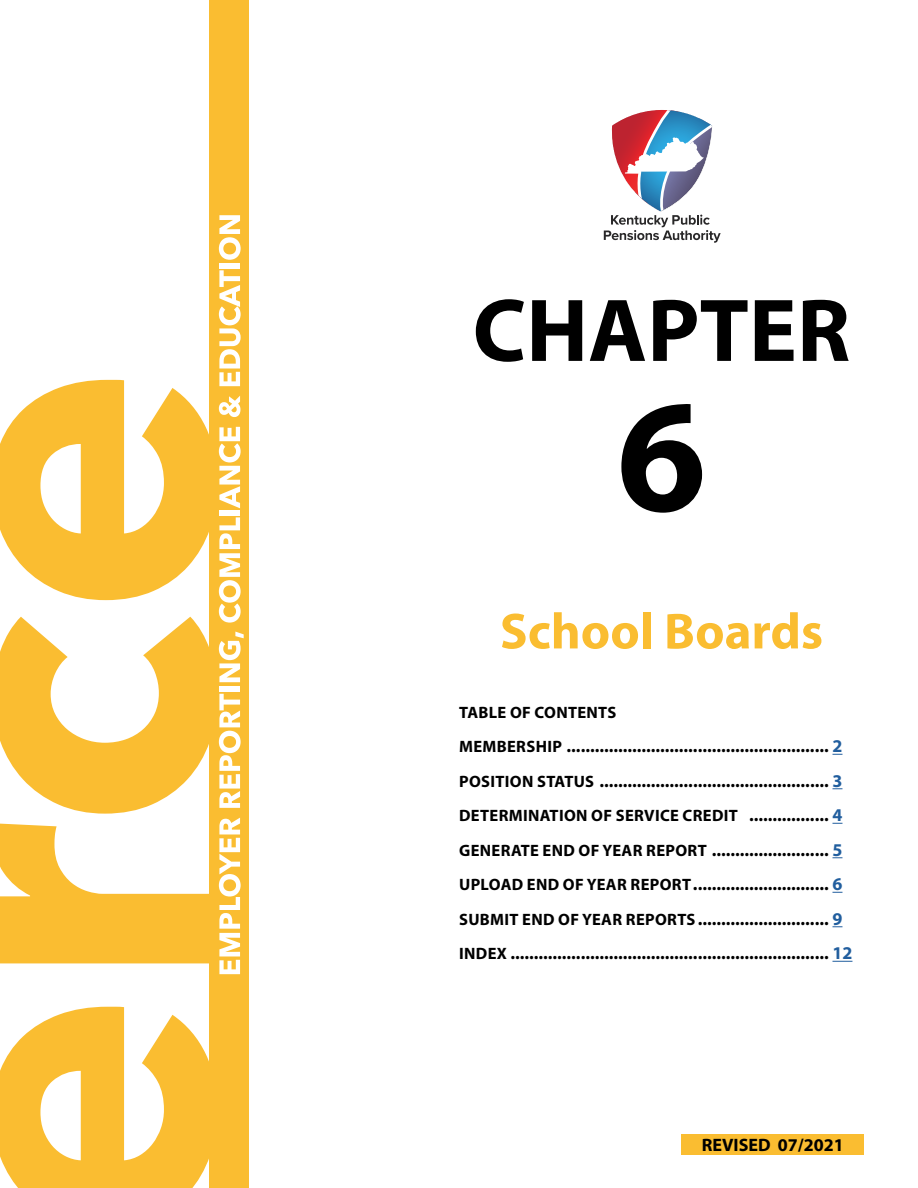
<style>
.page{position:relative;width:918px;height:1188px;background:#fff}
.page>*{position:absolute;margin:0;border:0;box-sizing:border-box;transform-origin:0 0}
.t1{font:700 162px "Myriad Pro";color:#000}
.t2{font:700 90px "Myriad Pro";color:#000}
.t3{font:700 51px "Myriad Pro";color:#fabd31}
.t4{font:700 18px/34.5px "Myriad Pro";color:#000}
.t5{font:700 16.5px "Myriad Pro";letter-spacing:.02em;color:#000}
.s1{font-size:16.5px}
.s2{color:#215e9e}
.s3{font-size:18px}
.s4{font-size:18px;color:#215e9e}
</style>
<div class="page">
<svg style="left:0;top:1007px;width:209px;height:181px"></svg>
<svg style="left:0;top:380px;width:209px;height:137px;fill:#fabd31"></svg>
<div style="left:209px;top:0;width:39px;height:1188px;background:#fabd31"></div>
<svg style="left:0;top:517px;width:244px;height:457px"></svg>
<div style="left:219px;top:510px;width:21px;height:5px;background:#fff"></div>
<svg style="left:219px;top:427px;width:22px;height:81px"></svg>
<svg style="left:219px;top:396px;width:21px;height:21px"></svg>
<svg style="left:219px;top:270px;width:22px;height:116px"></svg>
<div style="left:219px;top:263px;width:21px;height:5px;background:#fff"></div>
<svg style="left:219px;top:215px;width:22px;height:45px"></svg>
<svg style="left:832px;top:961px;width:20px;height:1px"></svg>
<div style="left:682px;top:1134px;width:182px;height:21px;background:#fabd31"></div>
<svg style="left:604px;top:110px;width:117px;height:133px"></svg>
<h2 class="t2" style="left:473px;top:272px;width:379px">CHAPTER</h2>
<h1 class="t1" style="left:617px;top:351px;width:91px">6</h1>
<h3 class="t3" style="left:500px;top:598px;width:325px">School Boards</h3>
<p class="t5" style="left:459px;top:702px;width:159px">TABLE OF CONTENTS</p>
<p class="t4" style="left:459px;top:729px;width:385px"><span class="s1">MEMBERSHIP</span> ........................................................ <span class="s2">2<br></span><span class="s1">POSITION STATUS</span> ................................................. <span class="s2">3</span></p>
<p class="t5" style="left:459px;top:805px;width:385px">DETERMINATION OF SERVICE CREDIT <span class="s3">.................</span> <span class="s4">4</span></p>
<p class="t4" style="left:459px;top:832px;width:395px"><span class="s1">GENERATE END OF YEAR REPORT</span> ......................... <span class="s2">5<br></span><span class="s1">UPLOAD END OF YEAR REPORT</span>............................. <span class="s2">6<br></span><span class="s1">SUBMIT END OF YEAR REPORTS</span>............................ <span class="s2">9<br></span><span class="s1">INDEX</span> .................................................................... <span class="s2">12</span></p>
<p class="t4" style="left:702px;top:1127px;width:143px">REVISED 07/2021</p>
</div>
